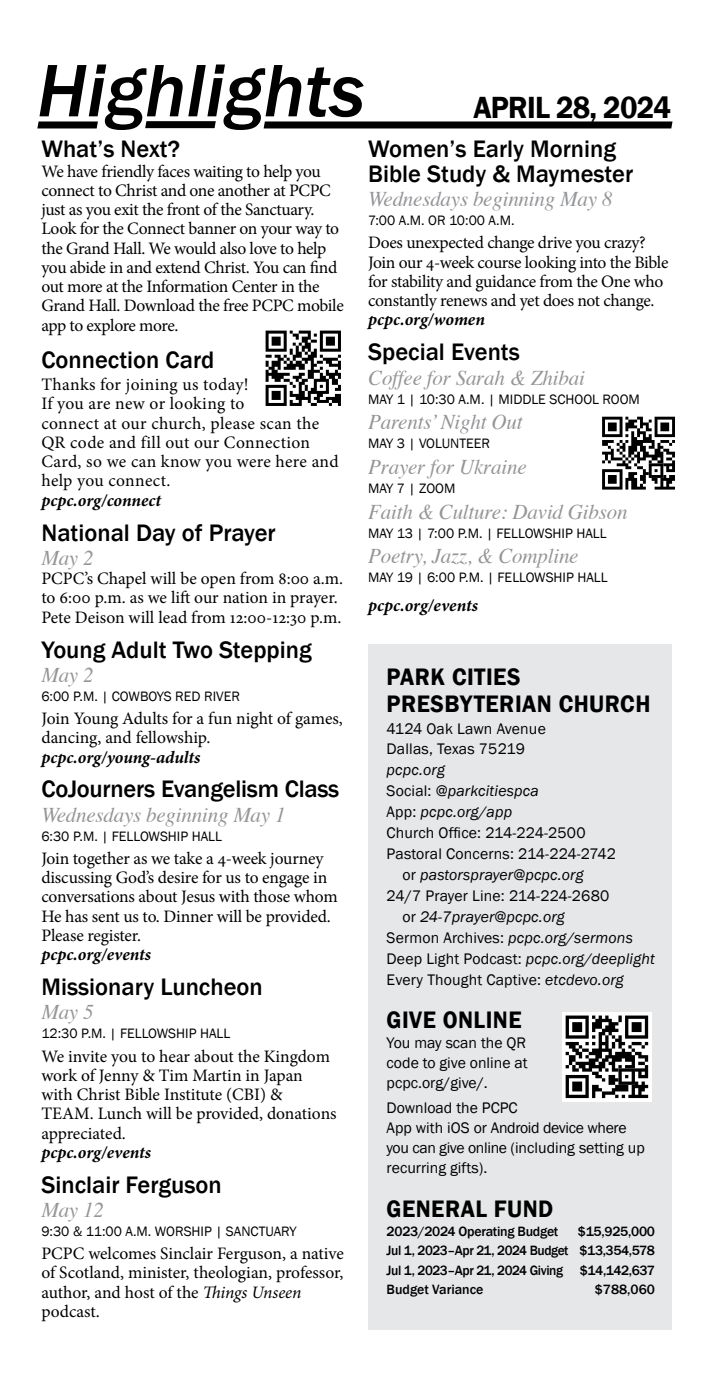
<style>
.page{position:relative;width:714px;height:1386px;background:#fff}
.page>*{position:absolute;margin:0;border:0;box-sizing:border-box;transform-origin:0 0}
.t1{font:italic 500 77px "Franklin Gothic";color:#000}
.t2{font:600 31.5px "Franklin Gothic";letter-spacing:-.025em;color:#000;scale:.95 1}
.t3{font:500 24.5px/24.5px "Franklin Gothic";color:#000}
.t4{font:600 24.5px/26.2px "Franklin Gothic";letter-spacing:.02em;color:#000;scale:.95 1}
.t5{font:italic 21px "Times";letter-spacing:-.01em;color:#939598}
.t6{font:17.5px/19.2px "Minion Pro";letter-spacing:-.01em;color:#000}
.t7{font:17.5px/19.2px "Minion Pro";letter-spacing:.015em;color:#000}
.t8{font:italic 700 17.5px "Minion Pro";color:#000}
.t9{font:15.75px/19.9px "Franklin Gothic";color:#000}
.t10{font:italic 15.75px "Franklin Gothic";letter-spacing:.01em;color:#000}
.t11{font:14px "Franklin Gothic";color:#000}
.t12{font:500 13.83px/19.2px "Franklin Gothic";letter-spacing:-.02em;color:#000;text-align:justify}
.s1{font-style:italic}
.s2{font-style:normal}
</style>
<div class="page">
<div style="left:368px;top:644px;width:303px;height:686px;background:#e6e7e8"></div>
<div style="left:38px;top:121px;width:59px;height:7px;background:#000"></div>
<div style="left:146px;top:121px;width:69px;height:7px;background:#000"></div>
<div style="left:264px;top:121px;width:408px;height:7px;background:#000"></div>
<img style="left:265px;top:330px;width:76px;height:76px">
<svg style="left:602px;top:417px;width:73px;height:73px"></svg>
<svg style="left:562px;top:1012px;width:89px;height:89px"></svg>
<svg style="left:566px;top:1016px;width:82px;height:82px;background:#747474"></svg>
<h1 class="t1" style="left:37px;top:43px;width:329px">Highlights</h1>
<h3 class="t3" style="left:41px;top:137px;width:140px">What’s Next?</h3>
<p class="t6" style="left:41px;top:161px;width:304px">We have friendly faces waiting to help you connect to Christ and one another at PCPC just as you exit the front of the Sanctuary.<br>Look for the Connect banner on your way to the Grand Hall. We would also love to help you abide in and extend Christ. You can find out more at the Information Center in the Grand Hall. Download the free PCPC mobile app to explore more.</p>
<h3 class="t3" style="left:41px;top:348px;width:174px">Connection Card</h3>
<p class="t7" style="left:41px;top:375px;width:299px">Thanks for joining us today!<br>If you are new or looking to<br>connect at our church, please scan the<br>QR code and fill out our Connection<br>Card, so we can know you were here and help you connect.</p>
<p class="t8" style="left:41px;top:488px;width:121px">pcpc.org/connect</p>
<h3 class="t3" style="left:41px;top:520px;width:236px">National Day of Prayer</h3>
<p class="t5" style="left:41px;top:540px;width:54px">May 2</p>
<p class="t6" style="left:41px;top:569px;width:303px">PCPC’s Chapel will be open from 8:00 a.m. to 6:00 p.m. as we lift our nation in prayer.<br>Pete Deison will lead from 12:00-12:30 p.m.</p>
<h3 class="t3" style="left:41px;top:637px;width:272px">Young Adult Two Stepping</h3>
<p class="t5" style="left:41px;top:657px;width:54px">May 2</p>
<p class="t11" style="left:41px;top:688px;width:200px">6:00 P.M. | COWBOYS RED RIVER</p>
<p class="t6" style="left:41px;top:709px;width:303px">Join Young Adults for a fun night of games, dancing, and fellowship.</p>
<p class="t8" style="left:41px;top:744px;width:160px">pcpc.org/young-adults</p>
<h3 class="t3" style="left:41px;top:777px;width:300px">CoJourners Evangelism Class</h3>
<p class="t5" style="left:41px;top:797px;width:246px">Wednesdays beginning May 1</p>
<p class="t11" style="left:41px;top:828px;width:182px">6:30 P.M. | FELLOWSHIP HALL</p>
<p class="t6" style="left:41px;top:849px;width:298px">Join together as we take a 4-week journey discussing God’s desire for us to engage in conversations about Jesus with those whom He has sent us to. Dinner will be provided.<br>Please register.</p>
<p class="t8" style="left:41px;top:942px;width:111px">pcpc.org/events</p>
<h3 class="t3" style="left:41px;top:975px;width:223px">Missionary Luncheon</h3>
<p class="t5" style="left:41px;top:994px;width:54px">May 5</p>
<p class="t11" style="left:41px;top:1025px;width:190px">12:30 P.M. | FELLOWSHIP HALL</p>
<p class="t6" style="left:41px;top:1046px;width:297px">We invite you to hear about the Kingdom work of Jenny &amp; Tim Martin in Japan with Christ Bible Institute (CBI) &amp;<br>TEAM. Lunch will be provided, donations appreciated.</p>
<p class="t8" style="left:41px;top:1140px;width:111px">pcpc.org/events</p>
<h3 class="t3" style="left:41px;top:1173px;width:182px">Sinclair Ferguson</h3>
<p class="t5" style="left:41px;top:1192px;width:64px">May 12</p>
<p class="t11" style="left:41px;top:1223px;width:257px">9:30 &amp; 11:00 A.M. WORSHIP | SANCTUARY</p>
<p class="t6" style="left:41px;top:1244px;width:304px">PCPC welcomes Sinclair Ferguson, a native of Scotland, minister, theologian, professor, author, and host of the <span class="s1">Things Unseen </span>podcast.</p>
<h2 class="t2" style="left:473px;top:88px;width:209px">APRIL 28, 2024</h2>
<h3 class="t3" style="left:368px;top:137px;width:266px">Women’s Early Morning<br>Bible Study &amp; Maymester</h3>
<p class="t5" style="left:368px;top:181px;width:246px">Wednesdays beginning May 8</p>
<p class="t11" style="left:368px;top:212px;width:148px">7:00 A.M. OR 10:00 A.M.</p>
<p class="t6" style="left:368px;top:233px;width:302px">Does unexpected change drive you crazy?<br>Join our 4-week course looking into the Bible for stability and guidance from the One who constantly renews and yet does not change.</p>
<p class="t8" style="left:368px;top:307px;width:118px">pcpc.org/women</p>
<h3 class="t3" style="left:368px;top:340px;width:153px">Special Events</h3>
<p class="t5" style="left:368px;top:359px;width:218px">Coffee for Sarah &amp; Zhibai</p>
<p class="t11" style="left:368px;top:390px;width:273px">MAY 1 | 10:30 A.M. | MIDDLE SCHOOL ROOM</p>
<p class="t5" style="left:368px;top:404px;width:156px">Parents’ Night Out</p>
<p class="t11" style="left:368px;top:435px;width:123px">MAY 3 | VOLUNTEER</p>
<p class="t5" style="left:368px;top:449px;width:160px">Prayer for Ukraine</p>
<p class="t11" style="left:368px;top:480px;width:89px">MAY 7 | ZOOM</p>
<p class="t5" style="left:368px;top:493px;width:261px">Faith &amp; Culture: David Gibson</p>
<p class="t11" style="left:368px;top:524px;width:240px">MAY 13 | 7:00 P.M. | FELLOWSHIP HALL</p>
<p class="t5" style="left:368px;top:538px;width:212px">Poetry, Jazz, &amp; Compline</p>
<p class="t11" style="left:368px;top:569px;width:241px">MAY 19 | 6:00 P.M. | FELLOWSHIP HALL</p>
<p class="t8" style="left:368px;top:593px;width:111px">pcpc.org/events</p>
<h3 class="t4" style="left:387px;top:664px;width:279px">PARK CITIES<br>PRESBYTERIAN CHURCH</h3>
<p class="t9" style="left:387px;top:719px;width:161px">4124 Oak Lawn Avenue<br>Dallas, Texas 75219</p>
<p class="t10" style="left:387px;top:760px;width:60px">pcpc.org</p>
<p class="t10" style="left:387px;top:781px;width:154px"><span class="s2">Social:</span> @parkcitiespca</p>
<p class="t10" style="left:387px;top:802px;width:127px"><span class="s2">App:</span> pcpc.org/app</p>
<p class="t9" style="left:387px;top:823px;width:200px">Church Office: 214-224-2500</p>
<p class="t9" style="left:387px;top:844px;width:231px">Pastoral Concerns: 214-224-2742</p>
<p class="t10" style="left:402px;top:865px;width:183px"><span class="s2">or</span> pastorsprayer@pcpc.org</p>
<p class="t9" style="left:387px;top:886px;width:224px">24/7 Prayer Line: 214-224-2680</p>
<p class="t10" style="left:402px;top:907px;width:164px"><span class="s2">or</span> 24-7prayer@pcpc.org</p>
<p class="t10" style="left:387px;top:928px;width:248px"><span class="s2">Sermon Archives:</span> pcpc.org/sermons</p>
<p class="t10" style="left:387px;top:949px;width:270px"><span class="s2">Deep Light Podcast:</span> pcpc.org/deeplight</p>
<p class="t9" style="left:387px;top:970px;width:239px">Every Thought Captive: <span class="s1">etcdevo.org</span></p>
<h3 class="t4" style="left:387px;top:1007px;width:144px">GIVE ONLINE</h3>
<p class="t9" style="left:387px;top:1033px;width:143px;text-align:justify">You may scan the QR code to give online at pcpc.org/give/.</p>
<p class="t9" style="left:387px;top:1098px;width:260px">Download the PCPC<br>App with iOS or Android device where you can give online (including setting up recurring gifts).</p>
<h3 class="t4" style="left:387px;top:1196px;width:177px">GENERAL FUND</h3>
<p class="t12" style="left:387px;top:1222px;width:173px">2023/2024 Operating Budget</p>
<p class="t12" style="left:387px;top:1222px;width:270px;text-indent:191px">$15,925,000<br>Jul 1, 2023–Apr 21, 2024 Budget $13,354,578<br>Jul 1, 2023–Apr 21, 2024 Giving $14,142,637<br>Budget Variance</p>
<p class="t12" style="left:595px;top:1280px;width:62px">$788,060</p>
</div>
